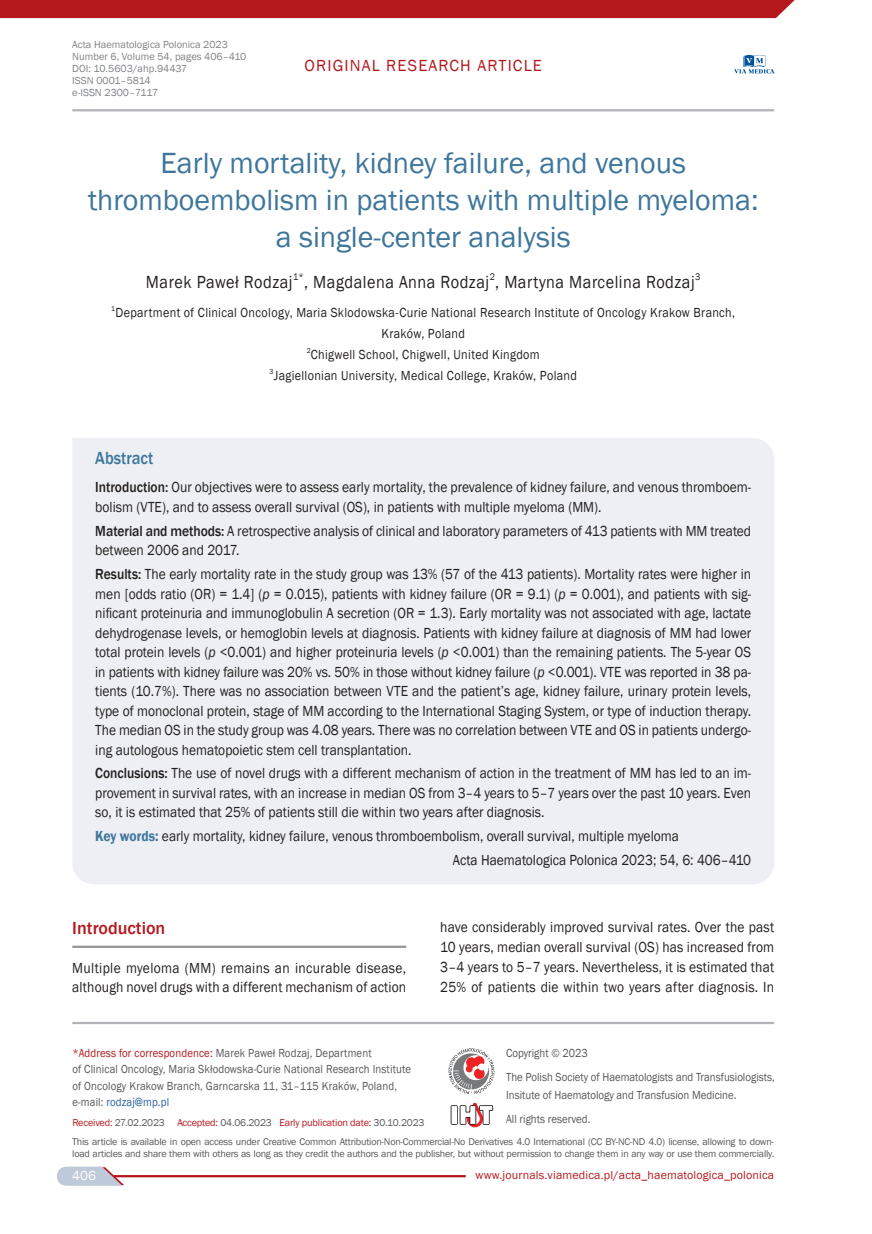
<style>
.page{position:relative;width:872px;height:1234px;background:#fff}
.page>*{position:absolute;margin:0;border:0;box-sizing:border-box;transform-origin:0 0}
.t1{font:30px/36.6px "Franklin Gothic";color:#3e769b;text-align:center}
.t2{font:18px "Franklin Gothic";letter-spacing:.03em;color:#231f20;scale:.9 1}
.t3{font:500 18px "Franklin Gothic";color:#b4181d}
.t4{font:500 18px "Franklin Gothic";color:#3e769b;scale:.9 1}
.t5{font:16.5px "Franklin Gothic";letter-spacing:.07em;color:#b4181d}
.t6{font:15px/19.5px "Franklin Gothic";color:#231f20;scale:.9 1}
.t7{font:13.5px/21px "Franklin Gothic";letter-spacing:.025em;color:#231f20;text-align:center;scale:.9 1}
.t8{font:13.5px "Franklin Gothic";color:#fff}
.t9{font:12px/16.5px "Franklin Gothic";letter-spacing:.01em;color:#57585a;scale:.9 1}
.t10{font:12px "Franklin Gothic";letter-spacing:.01em;color:#b4181d}
.t11{font:10.5px/12px "Franklin Gothic";color:#808285}
.t12{font:10.2px "Franklin Gothic";letter-spacing:-.015em;color:#b4181d}
.t13{font:10.05px/12px "Franklin Gothic";letter-spacing:-.02em;color:#57585a}
.t14{font:9.9px "Franklin Gothic";color:#231f20;scale:.9 1}
.t15{font:7.35px "Franklin Gothic";color:#231f20;scale:.9 1}
.s1{font-weight:500}
.s2{font-style:italic}
.s3{font-weight:600;color:#3e769b}
.s4{color:#b4181d}
.s5{color:#295f9c}
.s6{color:#57585a}
</style>
<div class="page">
<div style="left:0;top:0;width:795px;height:18px;background:#b4181d"></div>
<svg style="left:57px;top:1166px;width:69px;height:19px"></svg>
<hr style="left:72px;top:109px;width:702px;height:2px;background:#b2b3b7">
<hr style="left:113px;top:1174px;width:353px;height:2px;background:#b4181d">
<hr style="left:72px;top:1021px;width:702px;height:2px;background:#b2b3b7">
<svg style="left:734px;top:55px;width:40px;height:19px"></svg>
<svg style="left:459px;top:1103px;width:34px;height:24px"></svg>
<svg style="left:450px;top:1104px;width:8px;height:20px"></svg>
<svg style="left:448px;top:1048px;width:46px;height:45px"></svg>
<div style="left:72px;top:438px;width:702px;height:446px;background:#edeff4"></div>
<hr style="left:72px;top:945px;width:334px;height:2px;background:#939598">
<p class="t11" style="left:72px;top:38px;width:175px">Acta Haematologica Polonica 2023<br>Number 6, Volume 54, pages 406–410<br>DOI: 10.5603/ahp.94437<br>ISSN 0001–5814<br>e-ISSN 2300–7117</p>
<p class="t5" style="left:304px;top:55px;width:239px">ORIGINAL RESEARCH ARTICLE</p>
<h1 class="t1" style="left:88px;top:146px;width:672px">Early mortality, kidney failure, and venous thromboembolism in patients with multiple myeloma: a single-center analysis</h1>
<p class="t2" style="left:146px;top:270px;width:164px">Marek Paweł Rodzaj</p>
<p class="t14" style="left:293px;top:270px;width:13px">1*</p>
<p class="t2" style="left:304px;top:270px;width:435px">, Magdalena Anna Rodzaj , Martyna Marcelina Rodzaj</p>
<p class="t14" style="left:489px;top:270px;width:7px">2</p>
<p class="t14" style="left:695px;top:270px;width:7px">3</p>
<p class="t15" style="left:111px;top:304px;width:6px">1</p>
<p class="t7" style="left:115px;top:302px;width:690px">Department of Clinical Oncology, Maria Sklodowska-Curie National Research Institute of Oncology Krakow Branch,<br>Kraków, Poland</p>
<p class="t15" style="left:307px;top:346px;width:6px">2</p>
<p class="t7" style="left:311px;top:344px;width:256px">Chigwell School, Chigwell, United Kingdom</p>
<p class="t15" style="left:269px;top:367px;width:6px">3</p>
<p class="t7" style="left:274px;top:365px;width:338px">Jagiellonian University, Medical College, Kraków, Poland</p>
<p class="t4" style="left:95px;top:447px;width:66px">Abstract</p>
<p class="t6" style="left:95px;top:478px;width:730px"><span class="s1">Introduction:</span> Our objectives were to assess early mortality, the prevalence of kidney failure, and venous thromboem&shy;bolism (VTE), and to assess overall survival (OS), in patients with multiple myeloma (MM).</p>
<p class="t6" style="left:95px;top:521px;width:730px"><span class="s1">Material and methods:</span> A retrospective analysis of clinical and laboratory parameters of 413 patients with MM treated between 2006 and 2017.</p>
<p class="t6" style="left:95px;top:564px;width:730px;text-align:justify"><span class="s1">Results:</span> The early mortality rate in the study group was 13% (57 of the 413 patients). Mortality rates were higher in men [odds ratio (OR) = 1.4] (<span class="s2">p</span> = 0.015), patients with kidney failure (OR = 9.1) (<span class="s2">p</span> = 0.001), and patients with sig&shy;nificant proteinuria and immunoglobulin A secretion (OR = 1.3). Early mortality was not associated with age, lactate dehydrogenase levels, or hemoglobin levels at diagnosis. Patients with kidney failure at diagnosis of MM had lower total protein levels (<span class="s2">p</span> &lt;0.001) and higher proteinuria levels (<span class="s2">p</span> &lt;0.001) than the remaining patients. The 5-year OS in patients with kidney failure was 20% vs. 50% in those without kidney failure (<span class="s2">p</span> &lt;0.001). VTE was reported in 38 pa&shy;tients (10.7%). There was no association between VTE and the patient’s age, kidney failure, urinary protein levels, type of monoclonal protein, stage of MM according to the International Staging System, or type of induction therapy.<br>The median OS in the study group was 4.08 years. There was no correlation between VTE and OS in patients undergo&shy;ing autologous hematopoietic stem cell transplantation.</p>
<p class="t6" style="left:95px;top:763px;width:730px;text-align:justify"><span class="s1">Conclusions:</span> The use of novel drugs with a different mechanism of action in the treatment of MM has led to an im&shy;provement in survival rates, with an increase in median OS from 3–4 years to 5–7 years over the past 10 years. Even so, it is estimated that 25% of patients still die within two years after diagnosis.</p>
<p class="t6" style="left:453px;top:824px;width:333px;line-height:23.7px;text-indent:-357px"><span class="s3">Key words:</span> early mortality, kidney failure, venous thromboembolism, overall survival, multiple myeloma<br>Acta Haematologica Polonica 2023; 54, 6: 406–410</p>
<p class="t3" style="left:72px;top:917px;width:95px">Introduction</p>
<p class="t6" style="left:72px;top:957px;width:372px">Multiple myeloma (MM) remains an incurable disease, although novel drugs with a different mechanism of action</p>
<p class="t6" style="left:440px;top:917px;width:372px;line-height:20px;text-align:justify">have considerably improved survival rates. Over the past 10 years, median overall survival (OS) has increased from 3–4 years to 5–7 years. Nevertheless, it is estimated that 25% of patients die within two years after diagnosis. In</p>
<p class="t9" style="left:72px;top:1044px;width:378px"><span class="s4">*Address for correspondence:</span> Marek Paweł Rodzaj, Department<br>of Clinical Oncology, Maria Skłodowska-Curie National Research Institute of Oncology Krakow Branch, Garncarska 11, 31–115 Kraków, Poland, e-mail: <span class="s5">rodzaj@mp.pl</span></p>
<p class="t12" style="left:72px;top:1115px;width:354px">Received: <span class="s6">27.02.2023</span> Accepted: <span class="s6">04.06.2023</span> Early publication date: <span class="s6">30.10.2023</span></p>
<p class="t13" style="left:72px;top:1135px;width:703px">This article is available in open access under Creative Common Attribution-Non-Commercial-No Derivatives 4.0 International (CC BY-NC-ND 4.0) license, allowing to down&shy;load articles and share them with others as long as they credit the authors and the publisher, but without permission to change them in any way or use them commercially.</p>
<p class="t9" style="left:506px;top:1040px;width:300px;line-height:24.5px">Copyright © 2023<br>The Polish Society of Haematologists and Transfusiologists,</p>
<p class="t9" style="left:506px;top:1082px;width:257px;line-height:24.5px">Insitute of Haematology and Transfusion Medicine.<br>All rights reserved.</p>
<p class="t8" style="left:72px;top:1166px;width:25px">406</p>
<p class="t10" style="left:475px;top:1166px;width:300px">www.journals.viamedica.pl/acta_haematologica_polonica</p>
</div>
